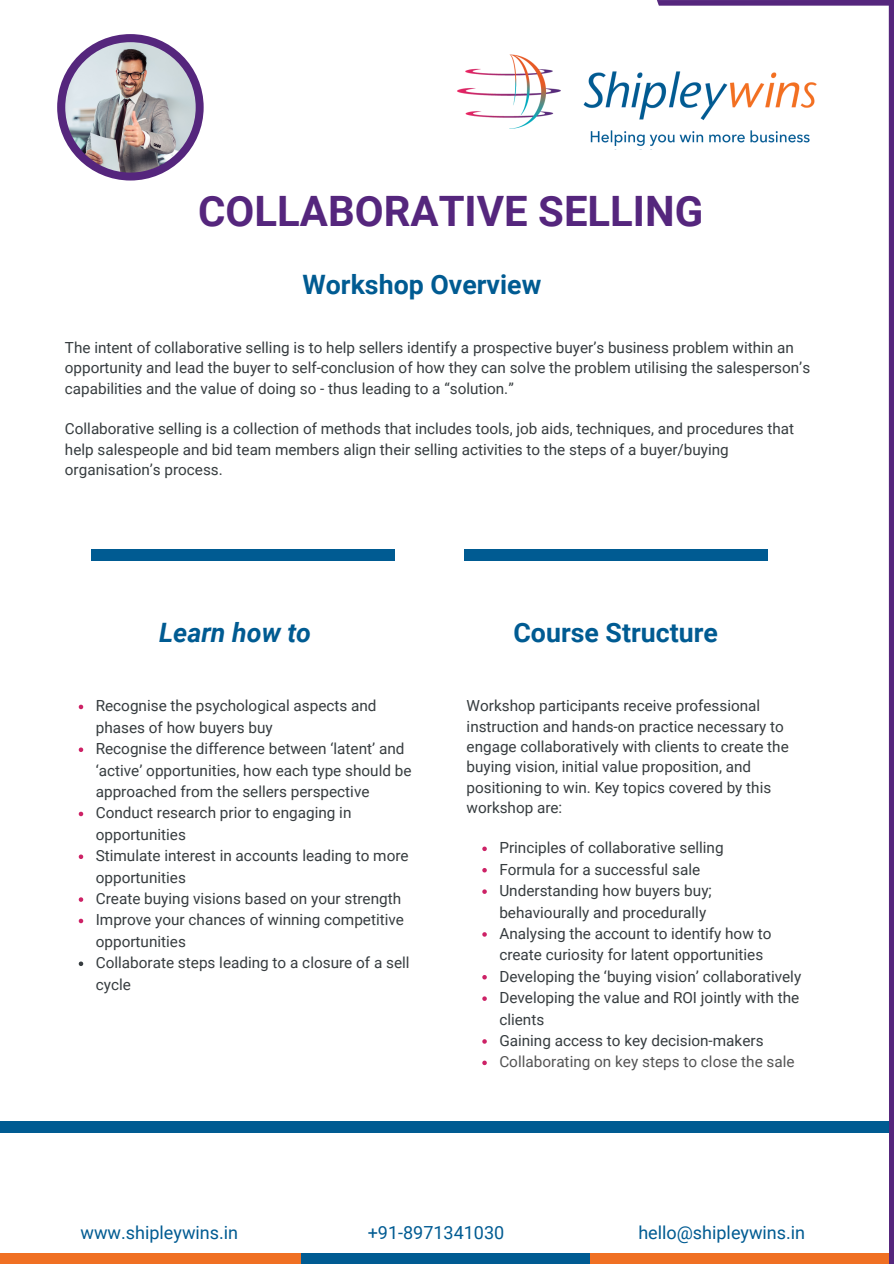
<style>
.page{position:relative;width:894px;height:1264px;background:#fff}
.page>*{position:absolute;margin:0;border:0;box-sizing:border-box;transform-origin:0 0}
.t1{font:700 41.85px "Roboto";color:#55267d}
.t2{font:700 26.7px "Roboto";color:#005b92}
.t3{font:italic 700 26.7px "Roboto";color:#005b92}
.t4{font:18px "Roboto";color:#005b92}
.t5{font:15.3px/21.5px "Roboto";color:#363c3f}
.t6{font:15.3px "Roboto";color:#545454}
</style>
<div class="page">
<div style="left:595px;top:0;width:298px;height:6px;background:#55267d"></div>
<svg style="left:57px;top:0;width:628px;height:169px"></svg>
<div style="left:91px;top:549px;width:303px;height:11px;background:#005b92"></div>
<div style="left:597px;top:1121px;width:296px;height:11px;background:#005b92"></div>
<div style="left:296px;top:1121px;width:303px;height:11px;background:#005b92"></div>
<div style="left:0;top:1253px;width:304px;height:10px;background:#f07023"></div>
<div style="left:301px;top:1253px;width:303px;height:10px;background:#005b92"></div>
<div style="left:589px;top:1253px;width:304px;height:10px;background:#f07023"></div>
<div style="left:0;top:1121px;width:301px;height:11px;background:#005b92"></div>
<div style="left:888px;top:0;width:5px;height:1263px;background:#55267d"></div>
<img style="left:452px;top:53px;width:365px;height:97px">
<div style="left:464px;top:549px;width:303px;height:11px;background:#005b92"></div>
<div style="left:57px;top:34px;width:146px;height:146px;background:#55267d;border-radius:50%"></div>
<img style="left:65px;top:42px;width:131px;height:130px;border-radius:50%">
<svg style="left:79px;top:704px;width:4px;height:5px"></svg>
<svg style="left:79px;top:747px;width:4px;height:5px"></svg>
<svg style="left:79px;top:811px;width:4px;height:5px"></svg>
<svg style="left:79px;top:854px;width:4px;height:5px"></svg>
<svg style="left:79px;top:897px;width:4px;height:4px"></svg>
<svg style="left:79px;top:918px;width:4px;height:5px"></svg>
<svg style="left:79px;top:961px;width:4px;height:5px"></svg>
<svg style="left:482px;top:846px;width:4px;height:5px"></svg>
<svg style="left:482px;top:868px;width:4px;height:4px"></svg>
<svg style="left:482px;top:889px;width:4px;height:4px"></svg>
<svg style="left:482px;top:932px;width:4px;height:4px"></svg>
<svg style="left:482px;top:975px;width:4px;height:4px"></svg>
<svg style="left:482px;top:996px;width:4px;height:4px"></svg>
<svg style="left:482px;top:1039px;width:4px;height:4px"></svg>
<svg style="left:482px;top:1060px;width:4px;height:5px"></svg>
<p class="t1" style="left:198px;top:187px;width:506px">COLLABORATIVE SELLING</p>
<p class="t2" style="left:302px;top:269px;width:240px">Workshop Overview</p>
<p class="t5" style="left:65px;top:338px;width:746px;line-height:20.2px">The intent of collaborative selling is to help sellers identify a prospective buyer’s business problem within an opportunity and lead the buyer to self-conclusion of how they can solve the problem utilising the salesperson’s capabilities and the value of doing so - thus leading to a “solution.”</p>
<p class="t5" style="left:65px;top:419px;width:730px;line-height:20.2px">Collaborative selling is a collection of methods that includes tools, job aids, techniques, and procedures that help salespeople and bid team members align their selling activities to the steps of a buyer/buying organisation’s process.</p>
<p class="t3" style="left:159px;top:617px;width:153px">Learn how to</p>
<p class="t5" style="left:96px;top:695px;width:282px">Recognise the psychological aspects and phases of how buyers buy</p>
<p class="t5" style="left:96px;top:738px;width:317px">Recognise the difference between ‘latent’ and ‘active’ opportunities, how each type should be approached from the sellers perspective</p>
<p class="t5" style="left:96px;top:802px;width:257px">Conduct research prior to engaging in opportunities</p>
<p class="t5" style="left:96px;top:845px;width:314px">Stimulate interest in accounts leading to more opportunities</p>
<p class="t5" style="left:96px;top:888px;width:307px">Create buying visions based on your strength</p>
<p class="t5" style="left:96px;top:909px;width:310px">Improve your chances of winning competitive opportunities</p>
<p class="t5" style="left:96px;top:952px;width:315px">Collaborate steps leading to a closure of a sell cycle</p>
<p class="t2" style="left:513px;top:617px;width:206px">Course Structure</p>
<p class="t5" style="left:466px;top:696px;width:323px;line-height:20.2px">Workshop participants receive professional instruction and hands-on practice necessary to engage collaboratively with clients to create the buying vision, initial value proposition, and positioning to win. Key topics covered by this workshop are:</p>
<p class="t5" style="left:499px;top:837px;width:226px">Principles of collaborative selling</p>
<p class="t5" style="left:499px;top:858px;width:202px">Formula for a successful sale</p>
<p class="t5" style="left:499px;top:880px;width:214px">Understanding how buyers buy; behaviourally and procedurally</p>
<p class="t5" style="left:499px;top:923px;width:273px">Analysing the account to identify how to create curiosity for latent opportunities</p>
<p class="t5" style="left:499px;top:965px;width:303px">Developing the ‘buying vision’ collaboratively</p>
<p class="t5" style="left:499px;top:987px;width:301px">Developing the value and ROI jointly with the clients</p>
<p class="t5" style="left:499px;top:1030px;width:266px">Gaining access to key decision-makers</p>
<p class="t6" style="left:499px;top:1053px;width:297px">Collaborating on key steps to close the sale</p>
<p class="t4" style="left:80px;top:1222px;width:159px">www.shipleywins.in</p>
<p class="t4" style="left:367px;top:1222px;width:138px">+91-8971341030</p>
<p class="t4" style="left:638px;top:1222px;width:168px">hello@shipleywins.in</p>
</div>
